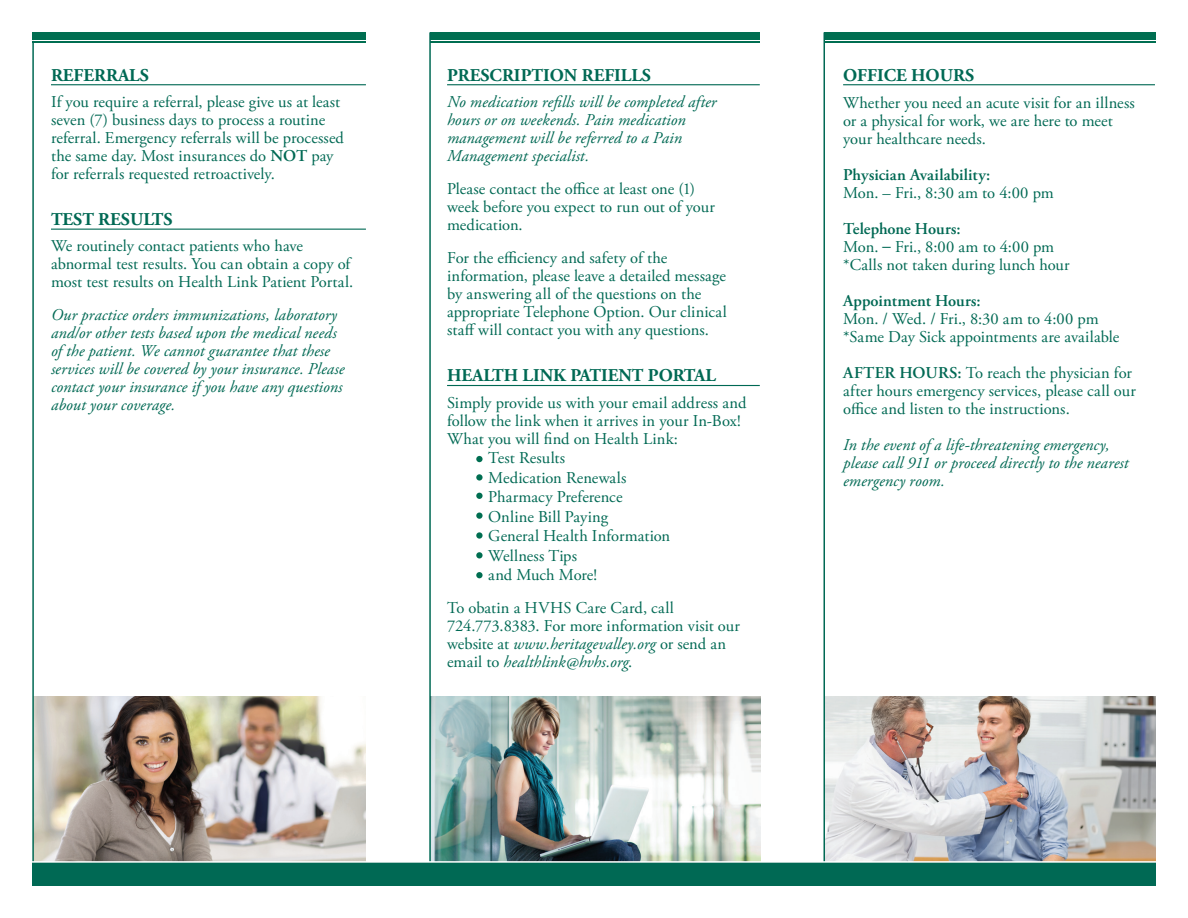
<style>
.page{position:relative;width:1188px;height:918px;background:#fff}
.page>*{position:absolute;margin:0;border:0;box-sizing:border-box;transform-origin:0 0}
.t1{font:700 18px "Adobe Garamond Pro";color:#006954}
.t2{font:16.5px/18px "Adobe Garamond Pro";letter-spacing:.005em;color:#006954}
.t3{font:italic 16.5px/18px "Adobe Garamond Pro";letter-spacing:.005em;color:#006954}
.t4{font:600 16.5px "Adobe Garamond Pro";letter-spacing:.005em;color:#006954}
.s1{font-weight:600}
.s2{font-style:italic}
.s3{font-family:"Century Gothic"}
</style>
<div class="page">
<img style="left:34px;top:697px;width:332px;height:164px">
<img style="left:825px;top:697px;width:331px;height:164px">
<img style="left:431px;top:697px;width:329px;height:164px">
<div style="left:32px;top:32px;width:334px;height:8px;background:#006e51"></div>
<hr style="left:51px;top:84px;width:315px;height:1px;background:#006954">
<hr style="left:51px;top:229px;width:315px;height:1px;background:#006954">
<hr style="left:447px;top:84px;width:313px;height:1px;background:#006954">
<hr style="left:447px;top:385px;width:313px;height:1px;background:#006954">
<hr style="left:843px;top:84px;width:312px;height:1px;background:#006954">
<hr style="left:32px;top:41px;width:334px;height:1px;background:#006e51">
<div style="left:825px;top:32px;width:331px;height:8px;background:#006e51"></div>
<hr style="left:825px;top:41px;width:331px;height:1px;background:#006e51">
<div style="left:32px;top:862px;width:1124px;height:24px;background:#006954"></div>
<div style="left:430px;top:32px;width:330px;height:8px;background:#006e51"></div>
<hr style="left:430px;top:41px;width:330px;height:1px;background:#006e51">
<hr style="left:32px;top:41px;width:2px;height:845px;background:#006954">
<hr style="left:429px;top:32px;width:2px;height:833px;background:#006954">
<hr style="left:824px;top:32px;width:1px;height:833px;background:#006954">
<hr style="left:26px;top:861px;width:1138px;height:2px;background:#fff">
<div style="left:476px;top:456px;width:7px;height:6px;background:#006e51;border-radius:50%"></div>
<svg style="left:476px;top:474px;width:7px;height:7px"></svg>
<div style="left:476px;top:493px;width:7px;height:6px;background:#006e51;border-radius:50%"></div>
<div style="left:476px;top:513px;width:7px;height:6px;background:#006e51;border-radius:50%"></div>
<svg style="left:476px;top:532px;width:7px;height:7px"></svg>
<svg style="left:476px;top:552px;width:7px;height:7px"></svg>
<div style="left:476px;top:572px;width:7px;height:6px;background:#006e51;border-radius:50%"></div>
<p class="t1" style="left:51px;top:64px;width:99px">REFERRALS</p>
<p class="t2" style="left:51px;top:93px;width:295px">If you require a referral, please give us at least seven (7) business days to process a routine referral. Emergency referrals will be processed the same day. Most insurances do <span class="s1">NOT</span> pay for referrals requested retroactively.</p>
<p class="t1" style="left:51px;top:209px;width:123px">TEST RESULTS</p>
<p class="t2" style="left:51px;top:238px;width:304px">We routinely contact patients who have abnormal test results. You can obtain a copy of most test results on Health Link Patient Portal.</p>
<p class="t3" style="left:51px;top:306px;width:295px">Our practice orders immunizations, laboratory and/or other tests based upon the medical needs of the patient. We cannot guarantee that these services will be covered by your insurance. Please contact your insurance if you have any questions about your coverage.</p>
<p class="t1" style="left:447px;top:64px;width:205px">PRESCRIPTION REFILLS</p>
<p class="t3" style="left:447px;top:93px;width:271px">No medication refills will be completed after hours or on weekends. Pain medication management will be referred to a Pain Management specialist.</p>
<p class="t2" style="left:447px;top:180px;width:269px">Please contact the office at least one (1) week before you expect to run out of your medication.</p>
<p class="t2" style="left:447px;top:249px;width:281px">For the efficiency and safety of the information, please leave a detailed message by answering all of the questions on the appropriate Telephone Option. Our clinical staff will contact you with any questions.</p>
<p class="t1" style="left:447px;top:365px;width:270px">HEALTH LINK PATIENT PORTAL</p>
<p class="t2" style="left:447px;top:394px;width:301px">Simply provide us with your email address and follow the link when it arrives in your In-Box!<br>What you will find on Health Link:</p>
<p class="t2" style="left:488px;top:449px;width:183px;line-height:19.5px">Test Results<br>Medication Renewals<br>Pharmacy Preference<br>Online Bill Paying<br>General Health Information<br>Wellness Tips<br>and Much More!</p>
<p class="t2" style="left:447px;top:600px;width:294px">To obatin a HVHS Care Card, call 724.773.8383. For more information visit our website at <span class="s2">www.heritagevalley.org</span> or send an email to <span class="s2">healthlink@hvhs.org</span>.</p>
<p class="t1" style="left:843px;top:64px;width:133px">OFFICE HOURS</p>
<p class="t2" style="left:843px;top:95px;width:293px">Whether you need an acute visit for an illness or a physical for work, we are here to meet your healthcare needs.</p>
<p class="t4" style="left:843px;top:166px;width:149px">Physician Availability:</p>
<p class="t2" style="left:843px;top:185px;width:212px">Mon. – Fri., 8:30 am to 4:00 pm</p>
<p class="t2" style="left:843px;top:221px;width:228px"><span class="s1">Telephone Hours:<br></span>Mon. <span class="s3">–</span> Fri., 8:00 am to 4:00 pm *Calls not taken during lunch hour</p>
<p class="t4" style="left:843px;top:292px;width:139px">Appointment Hours:</p>
<p class="t2" style="left:843px;top:311px;width:278px">Mon. / Wed. / Fri., 8:30 am to 4:00 pm *Same Day Sick appointments are available</p>
<p class="t2" style="left:843px;top:365px;width:294px"><span class="s1">AFTER HOURS:</span> To reach the physician for after hours emergency services, please call our office and listen to the instructions.</p>
<p class="t3" style="left:843px;top:437px;width:287px">In the event of a life-threatening emergency, please call 911 or proceed directly to the nearest emergency room.</p>
</div>
